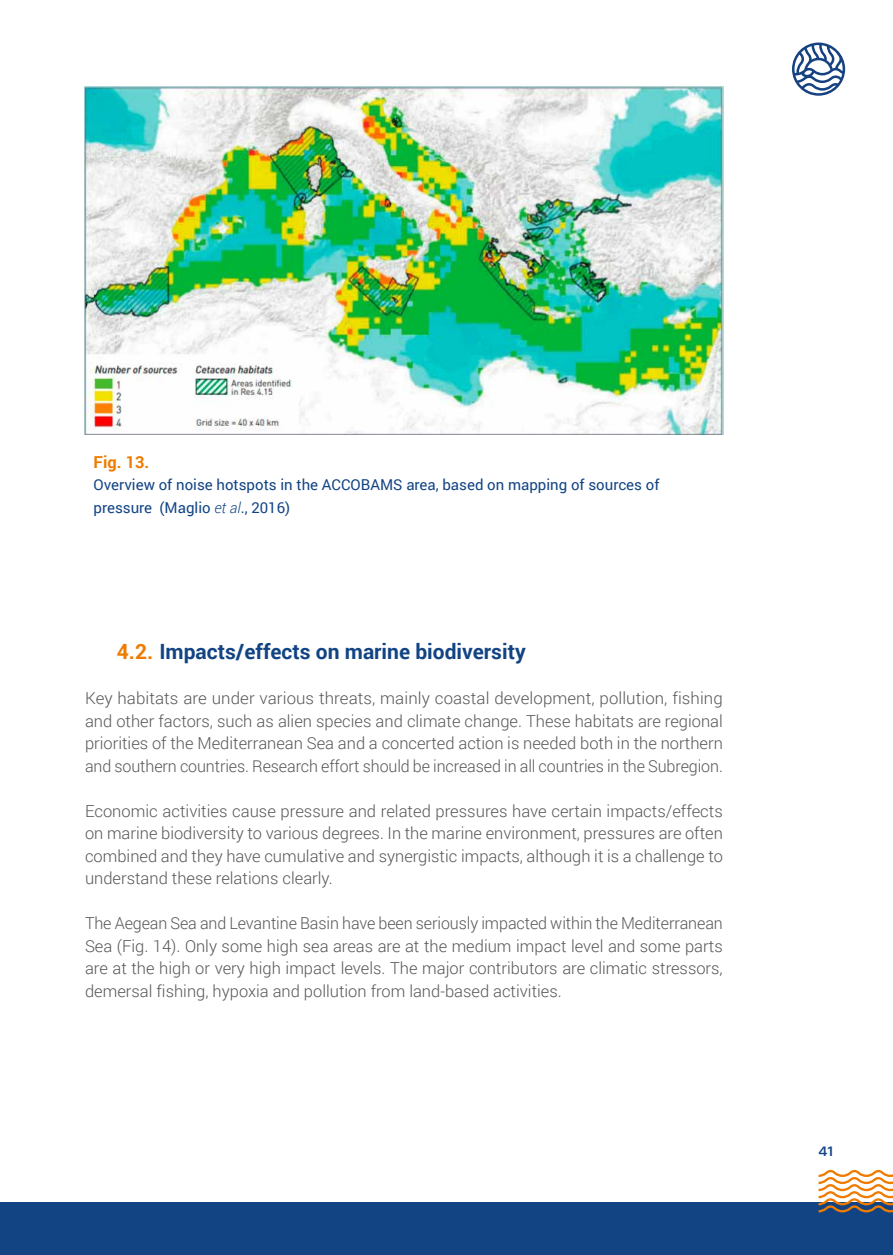
<style>
.page{position:relative;width:893px;height:1255px;background:#fff}
.page>*{position:absolute;margin:0;border:0;box-sizing:border-box;transform-origin:0 0}
.t1{font:700 21px "Roboto";color:#124484}
.t2{font:300 16.5px/22.5px "Roboto";color:#565656;text-align:justify}
.t3{font:700 16.5px "Roboto";color:#ef7c00}
.t4{font:15px/22.5px "Roboto";color:#124484}
.t5{font:700 13.5px "Ko Ho";color:#124484}
.s1{font-weight:300;font-style:italic}
.s2{color:#ef7c00}
</style>
<div class="page">
<div style="left:0;top:1201px;width:893px;height:53px;background:#124484"></div>
<svg style="left:792px;top:43px;width:53px;height:53px"></svg>
<svg style="left:819px;top:1169px;width:74px;height:43px"></svg>
<img style="left:85px;top:86px;width:638px;height:348px">
<p class="t3" style="left:94px;top:450px;width:57px">Fig. 13.</p>
<p class="t4" style="left:94px;top:473px;width:567px">Overview of noise hotspots in the ACCOBAMS area, based on mapping of sources of pressure (Maglio <span class="s1">et al</span>., 2016)</p>
<p class="t1" style="left:117px;top:637px;width:410px"><span class="s2">4.2.</span> Impacts/effects on marine biodiversity</p>
<p class="t2" style="left:85px;top:686px;width:639px">Key habitats are under various threats, mainly coastal development, pollution, fishing and other factors, such as alien species and climate change. These habitats are regional priorities of the Mediterranean Sea and a concerted action is needed both in the northern and southern countries. Research effort should be increased in all countries in the Subregion.</p>
<p class="t2" style="left:85px;top:799px;width:639px">Economic activities cause pressure and related pressures have certain impacts/effects on marine biodiversity to various degrees. In the marine environment, pressures are often combined and they have cumulative and synergistic impacts, although it is a challenge to understand these relations clearly.</p>
<p class="t2" style="left:85px;top:911px;width:639px">The Aegean Sea and Levantine Basin have been seriously impacted within the Mediterranean Sea (Fig. 14). Only some high sea areas are at the medium impact level and some parts are at the high or very high impact levels. The major contributors are climatic stressors, demersal fishing, hypoxia and pollution from land-based activities.</p>
<p class="t5" style="left:819px;top:1139px;width:16px">41</p>
</div>
